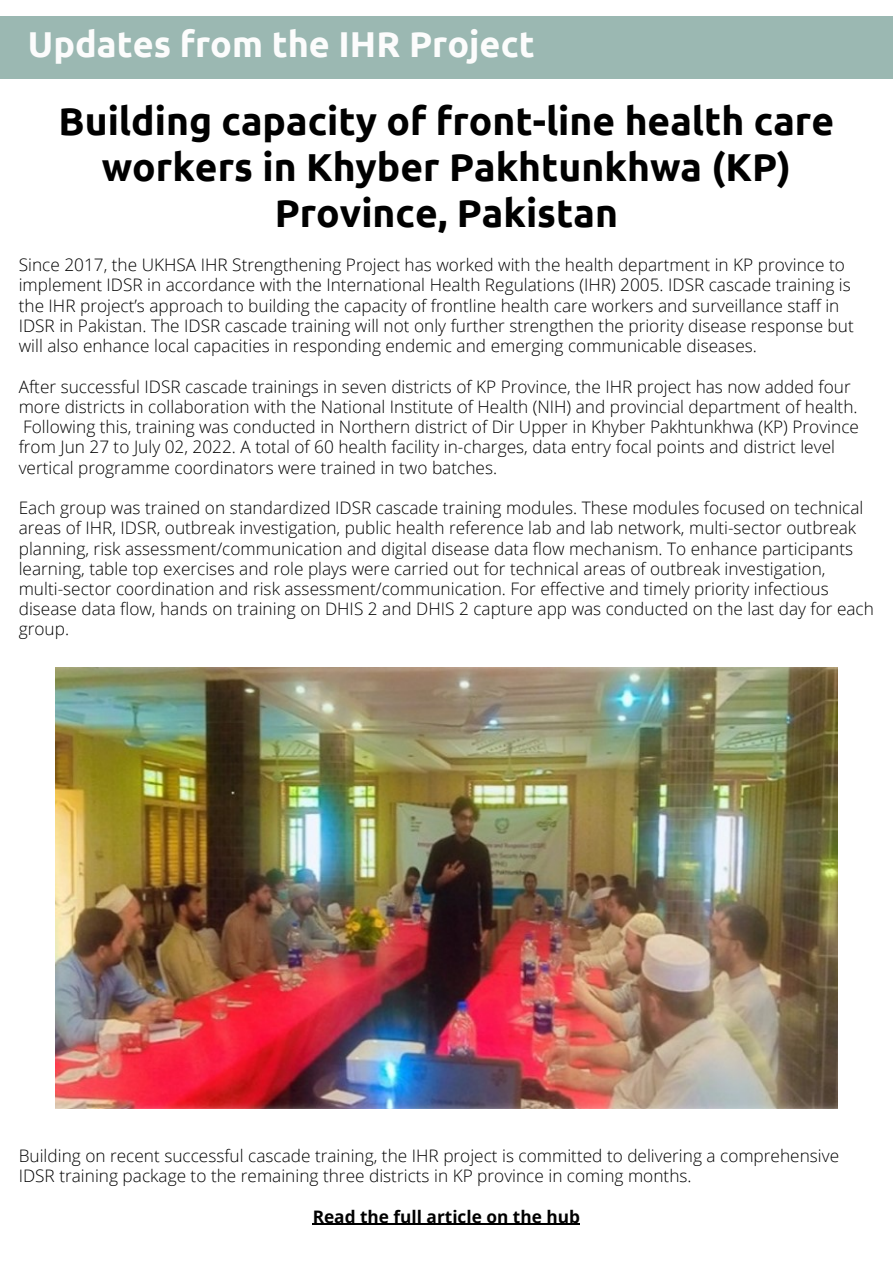
<style>
.page{position:relative;width:893px;height:1264px;background:#fff}
.page>*{position:absolute;margin:0;border:0;box-sizing:border-box;transform-origin:0 0}
.t1{font:700 39px/46px "Ubuntu";color:#000;text-align:center}
.t2{font:700 36px "Ubuntu";color:#fcfcfc}
.t3{font:300 17.25px/20.2px "Open Sans";color:#000}
.t4{font:700 17.25px "Open Sans";color:#000}
</style>
<div class="page">
<div style="left:0;top:16px;width:892px;height:63px;background:#9bb8b2"></div>
<img style="left:55px;top:667px;width:782px;height:441px">
<hr style="left:313px;top:1223px;width:267px;height:1px;background:#000">
<h2 class="t2" style="left:28px;top:24px;width:508px">Updates from the IHR Project</h2>
<h1 class="t1" style="left:59px;top:97px;width:777px">Building capacity of front-line health care workers in Khyber Pakhtunkhwa (KP)<br>Province, Pakistan</h1>
<p class="t3" style="left:19px;top:254px;width:836px">Since 2017, the UKHSA IHR Strengthening Project has worked with the health department in KP province to implement IDSR in accordance with the International Health Regulations (IHR) 2005. IDSR cascade training is the IHR project’s approach to building the capacity of frontline health care workers and surveillance staff in IDSR in Pakistan. The IDSR cascade training will not only further strengthen the priority disease response but will also enhance local capacities in responding endemic and emerging communicable diseases.</p>
<p class="t3" style="left:19px;top:376px;width:841px">After successful IDSR cascade trainings in seven districts of KP Province, the IHR project has now added four more districts in collaboration with the National Institute of Health (NIH) and provincial department of health.<br>Following this, training was conducted in Northern district of Dir Upper in Khyber Pakhtunkhwa (KP) Province from Jun 27 to July 02, 2022. A total of 60 health facility in-charges, data entry focal points and district level vertical programme coordinators were trained in two batches.</p>
<p class="t3" style="left:19px;top:497px;width:856px">Each group was trained on standardized IDSR cascade training modules. These modules focused on technical areas of IHR, IDSR, outbreak investigation, public health reference lab and lab network, multi-sector outbreak planning, risk assessment/communication and digital disease data flow mechanism. To enhance participants learning, table top exercises and role plays were carried out for technical areas of outbreak investigation, multi-sector coordination and risk assessment/communication. For effective and timely priority infectious disease data flow, hands on training on DHIS 2 and DHIS 2 capture app was conducted on the last day for each group.</p>
<p class="t3" style="left:19px;top:1144px;width:821px">Building on recent successful cascade training, the IHR project is committed to delivering a comprehensive<br>IDSR training package to the remaining three districts in KP province in coming months.</p>
<p class="t4" style="left:313px;top:1203px;width:268px">Read the full article on the hub</p>
</div>
